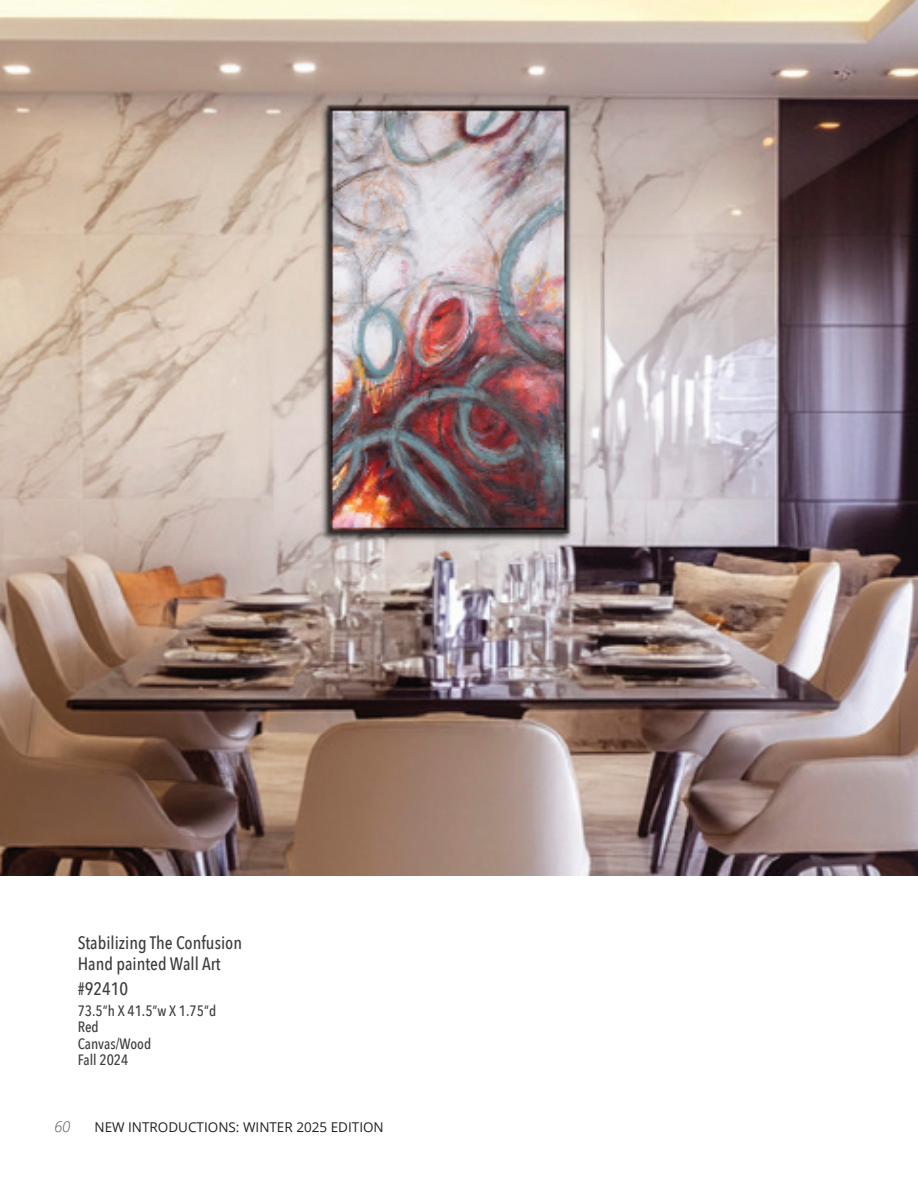
<style>
.page{position:relative;width:918px;height:1188px;background:#fff}
.page>*{position:absolute;margin:0;border:0;box-sizing:border-box;transform-origin:0 0}
.t1{font:500 18px/21px "Avenir Next Condensed";color:#3e3e3f}
.t2{font:500 15px/16.5px "Avenir Next Condensed";color:#3e3e3f}
.t3{font:italic 300 15px "Open Sans";color:#535355}
.t4{font:13.5px "Open Sans";color:#231f20}
</style>
<div class="page">
<img style="left:0;top:0;width:918px;height:876px">
<p class="t1" style="left:78px;top:932px;width:166px">Stabilizing The Confusion<br>Hand painted Wall Art</p>
<p class="t1" style="left:78px;top:978px;width:52px">#92410</p>
<p class="t2" style="left:78px;top:1002px;width:140px">73.5”h X 41.5”w X 1.75”d<br>Red<br>Canvas/Wood<br>Fall 2024</p>
<p class="t3" style="left:54px;top:1116px;width:18px">60</p>
<p class="t4" style="left:94px;top:1118px;width:291px">NEW INTRODUCTIONS: WINTER 2025 EDITION</p>
</div>
